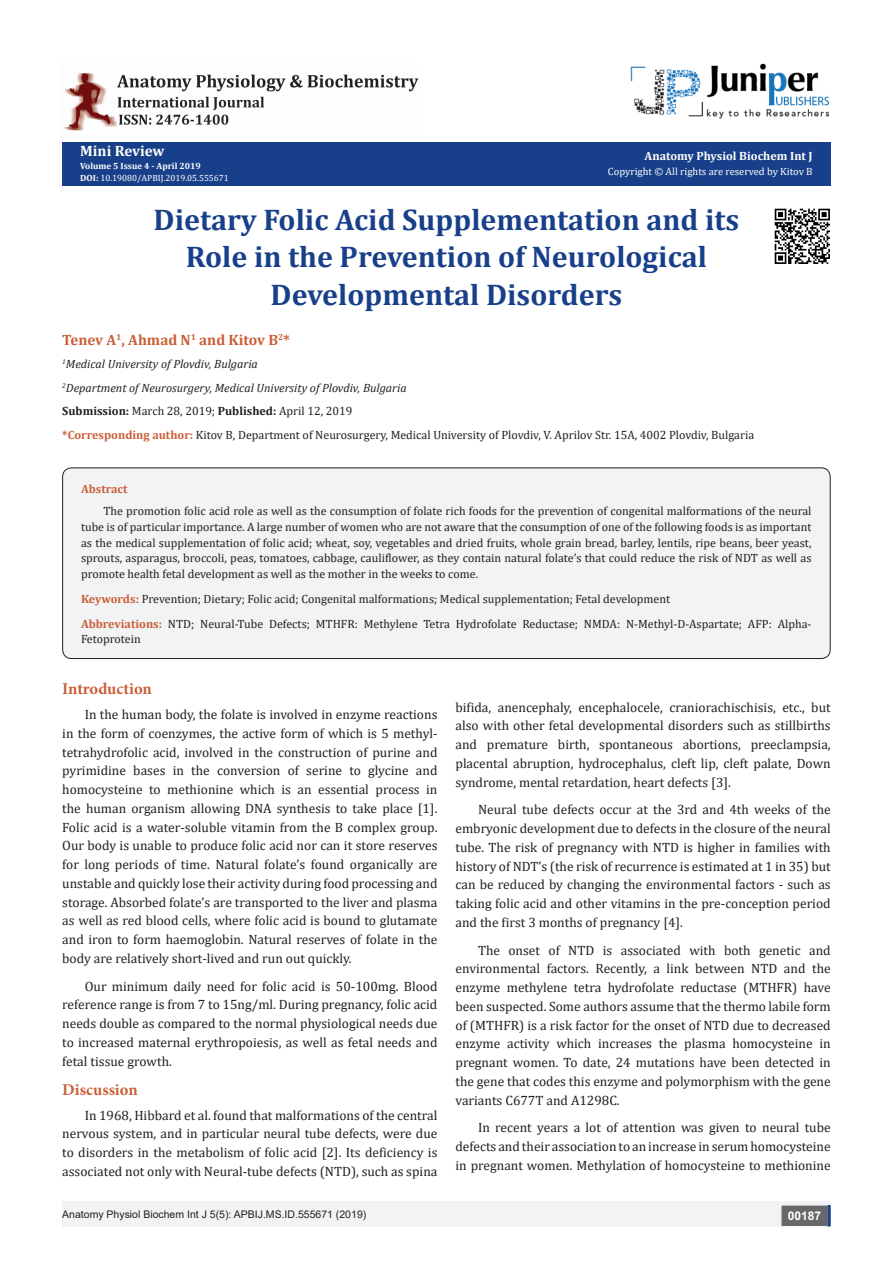
<style>
.page{position:relative;width:893px;height:1263px;background:#fff}
.page>*{position:absolute;margin:0;border:0;box-sizing:border-box;transform-origin:0 0}
.t1{font:700 30px "Cambria";color:#183f89}
.t2{font:700 16.5px "Minion Pro";color:#ca5f37}
.t3{font:700 15px "Cambria";color:#ca5f37}
.t4{font:700 15px "Cambria";color:#fffefc}
.t5{font:13.5px/18.8px "Cambria";color:#231f20;text-align:justify}
.t6{font:12px/15.8px "Cambria";color:#231f20;text-align:justify}
.t7{font:italic 12px "Cambria";color:#231f20}
.t8{font:700 12px "Cambria";color:#fffefc}
.t9{font:700 12px "Cambria";color:#ca5f37}
.t10{font:700 12px "Arial";color:#fff}
.t11{font:10.5px "Arial";color:#231f20}
.t12{font:10.5px "Cambria";color:#fffefc}
.t13{font:9px "Cambria";color:#fff}
.t14{font:700 9px "Cambria";color:#fffefc}
.s1{font-weight:700;color:#fffefc}
.s2{font-weight:700}
.s3{font-weight:700;color:#ca5f37}
</style>
<div class="page">
<div style="left:62px;top:142px;width:769px;height:44px;background:#183f89"></div>
<div style="left:62px;top:1201px;width:441px;height:25px;background:#f2f3f4"></div>
<div style="left:503px;top:1201px;width:328px;height:25px;background:#f2f3f4"></div>
<div style="left:782px;top:1206px;width:45px;height:19px;background:#68676a"></div>
<div style="left:781px;top:1205px;width:46px;height:21px;border:2px solid #68676a"></div>
<svg style="left:827px;top:1205px;width:4px;height:21px"></svg>
<img style="left:630px;top:63px;width:200px;height:56px">
<img style="left:64px;top:73px;width:355px;height:58px">
<div style="left:63px;top:468px;width:767px;height:190px;background:#f2f3f4;border-radius:9px"></div>
<div style="left:62px;top:467px;width:769px;height:192px;border:1px solid #231f20;border-radius:9px"></div>
<img style="left:774px;top:208px;width:56px;height:56px">
<p class="t4" style="left:80px;top:140px;width:86px">Mini Review</p>
<p class="t14" style="left:80px;top:159px;width:122px">Volume 5 Issue 4 - April 2019</p>
<p class="t13" style="left:80px;top:172px;width:150px"><span class="s1">DOI:</span> 10.19080/APBIJ.2019.05.555671</p>
<p class="t8" style="left:645px;top:147px;width:170px">Anatomy Physiol Biochem Int J</p>
<p class="t12" style="left:608px;top:165px;width:206px">Copyright © All rights are reserved by Kitov B</p>
<p class="t1" style="left:154px;top:198px;width:587px">Dietary Folic Acid Supplementation and its</p>
<p class="t1" style="left:186px;top:236px;width:523px">Role in the Prevention of Neurological</p>
<p class="t1" style="left:271px;top:273px;width:353px">Developmental Disorders</p>
<p class="t3" style="left:62px;top:329px;width:229px">Tenev A<sup>1</sup>, Ahmad N<sup>1</sup> and Kitov B<sup>2</sup>*</p>
<p class="t7" style="left:62px;top:356px;width:197px"><sup>1</sup>Medical University of Plovdiv, Bulgaria</p>
<p class="t7" style="left:62px;top:379px;width:346px"><sup>2</sup>Department of Neurosurgery, Medical University of Plovdiv, Bulgaria</p>
<p class="t6" style="left:62px;top:403px;width:292px"><span class="s2">Submission:</span> March 28, 2019; <span class="s2">Published:</span> April 12, 2019</p>
<p class="t6" style="left:62px;top:427px;width:693px"><span class="s3">*Corresponding author:</span> Kitov B, Department of Neurosurgery, Medical University of Plovdiv, V. Aprilov Str. 15A, 4002 Plovdiv, Bulgaria</p>
<p class="t9" style="left:81px;top:481px;width:48px">Abstract</p>
<p class="t6" style="left:81px;top:503px;width:732px;text-indent:22px">The promotion folic acid role as well as the consumption of folate rich foods for the prevention of congenital malformations of the neural tube is of particular importance. A large number of women who are not aware that the consumption of one of the following foods is as important as the medical supplementation of folic acid; wheat, soy, vegetables and dried fruits, whole grain bread, barley, lentils, ripe beans, beer yeast, sprouts, asparagus, broccoli, peas, tomatoes, cabbage, cauliflower, as they contain natural folate’s that could reduce the risk of NDT as well as promote health fetal development as well as the mother in the weeks to come.</p>
<p class="t6" style="left:81px;top:591px;width:591px"><span class="s3">Keywords:</span> Prevention; Dietary; Folic acid; Congenital malformations; Medical supplementation; Fetal development</p>
<p class="t6" style="left:81px;top:616px;width:732px"><span class="s3">Abbreviations:</span> NTD; Neural-Tube Defects; MTHFR: Methylene Tetra Hydrofolate Reductase; NMDA: N-Methyl-D-Aspartate; AFP: Alpha-<br>Fetoprotein</p>
<p class="t2" style="left:62px;top:677px;width:91px">Introduction</p>
<p class="t5" style="left:62px;top:705px;width:377px;text-indent:22px">In the human body, the folate is involved in enzyme reactions in the form of coenzymes, the active form of which is 5 methyl&shy;tetrahydrofolic acid, involved in the construction of purine and pyrimidine bases in the conversion of serine to glycine and homocysteine to methionine which is an essential process in the human organism allowing DNA synthesis to take place [1].<br>Folic acid is a water-soluble vitamin from the B complex group.<br>Our body is unable to produce folic acid nor can it store reserves for long periods of time. Natural folate’s found organically are unstable and quickly lose their activity during food processing and storage. Absorbed folate’s are transported to the liver and plasma as well as red blood cells, where folic acid is bound to glutamate and iron to form haemoglobin. Natural reserves of folate in the body are relatively short-lived and run out quickly.</p>
<p class="t5" style="left:62px;top:976px;width:377px;text-indent:22px">Our minimum daily need for folic acid is 50-100mg. Blood reference range is from 7 to 15ng/ml. During pregnancy, folic acid needs double as compared to the normal physiological needs due to increased maternal erythropoiesis, as well as fetal needs and fetal tissue growth.</p>
<p class="t2" style="left:62px;top:1078px;width:77px">Discussion</p>
<p class="t5" style="left:62px;top:1105px;width:377px;text-indent:22px">In 1968, Hibbard et al. found that malformations of the central nervous system, and in particular neural tube defects, were due to disorders in the metabolism of folic acid [2]. Its deficiency is associated not only with Neural-tube defects (NTD), such as spina</p>
<p class="t5" style="left:455px;top:697px;width:377px">bifida, anencephaly, encephalocele, craniorachischisis, etc., but also with other fetal developmental disorders such as stillbirths and premature birth, spontaneous abortions, preeclampsia, placental abruption, hydrocephalus, cleft lip, cleft palate, Down syndrome, mental retardation, heart defects [3].</p>
<p class="t5" style="left:455px;top:800px;width:377px;text-indent:22px">Neural tube defects occur at the 3rd and 4th weeks of the embryonic development due to defects in the closure of the neural tube. The risk of pregnancy with NTD is higher in families with history of NDT’s (the risk of recurrence is estimated at 1 in 35) but can be reduced by changing the environmental factors - such as taking folic acid and other vitamins in the pre-conception period and the first 3 months of pregnancy [4].</p>
<p class="t5" style="left:455px;top:940px;width:377px;text-indent:22px">The onset of NTD is associated with both genetic and environmental factors. Recently, a link between NTD and the enzyme methylene tetra hydrofolate reductase (MTHFR) have been suspected. Some authors assume that the thermo labile form of (MTHFR) is a risk factor for the onset of NTD due to decreased enzyme activity which increases the plasma homocysteine in pregnant women. To date, 24 mutations have been detected in the gene that codes this enzyme and polymorphism with the gene variants C677T and A1298C.</p>
<p class="t5" style="left:455px;top:1118px;width:377px;text-indent:22px">In recent years a lot of attention was given to neural tube defects and their association to an increase in serum homocysteine in pregnant women. Methylation of homocysteine to methionine</p>
<p class="t11" style="left:62px;top:1207px;width:306px">Anatomy Physiol Biochem Int J 5(5): APBIJ.MS.ID.555671 (2019)</p>
<p class="t10" style="left:788px;top:1207px;width:35px">00187</p>
</div>
